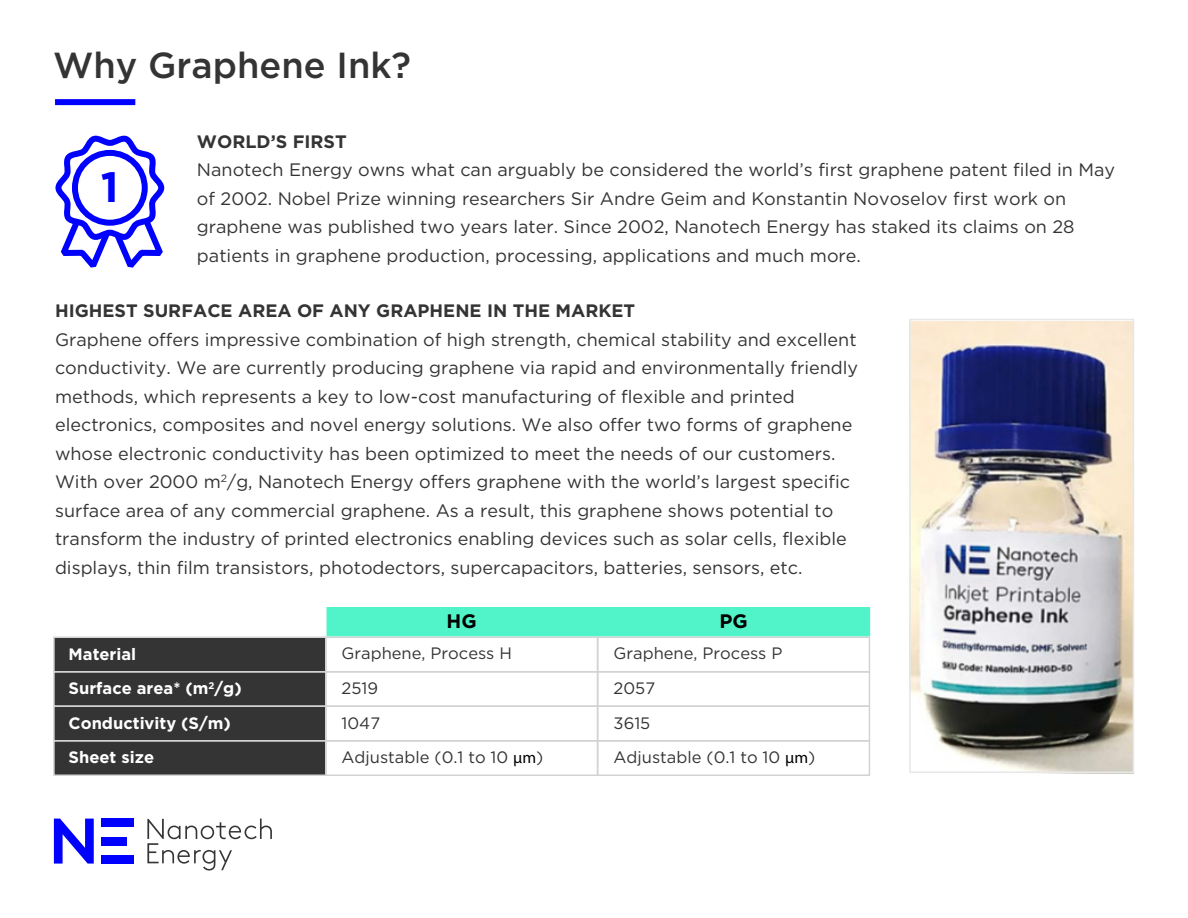
<style>
.page{position:relative;width:1188px;height:918px;background:#fff}
.page>*{position:absolute;margin:0;border:0;box-sizing:border-box;transform-origin:0 0}
.t1{font:700 42.45px "Gotham";color:#0001fe}
.t2{font:500 36.15px "Gotham";color:#343434}
.t3{font:700 19.5px "Gotham";color:#000}
.t4{font:18px/28.5px "Gotham";color:#343434}
.t5{font:700 18px "Gotham";color:#343434}
.t6{font:16.5px/34.5px "Gotham";color:#343434}
.t7{font:700 16.5px/34.5px "Gotham";color:#fff}
.s1{font-family:"Myriad Pro";color:#000}
</style>
<div class="page">
<div style="left:54px;top:637px;width:272px;height:138px;background:#343434"></div>
<div style="left:325px;top:606px;width:547px;height:32px;background:#51f4c9;border:2px solid #fff"></div>
<svg style="left:54px;top:819px;width:40px;height:45px"></svg>
<div style="left:101px;top:819px;width:33px;height:8px;background:#00f"></div>
<div style="left:101px;top:855px;width:33px;height:9px;background:#00f"></div>
<div style="left:101px;top:837px;width:26px;height:8px;background:#00f"></div>
<svg style="left:147px;top:819px;width:125px;height:52px"></svg>
<div style="left:55px;top:99px;width:80px;height:6px;background:#0001fe"></div>
<div style="left:53px;top:637px;width:274px;height:36px;border:2px solid #d1d3d4"></div>
<div style="left:53px;top:671px;width:274px;height:36px;border:2px solid #d1d3d4"></div>
<div style="left:53px;top:706px;width:274px;height:36px;border:2px solid #d1d3d4"></div>
<div style="left:53px;top:740px;width:274px;height:36px;border:2px solid #d1d3d4"></div>
<div style="left:325px;top:637px;width:273px;height:36px;border:2px solid #d1d3d4"></div>
<div style="left:325px;top:671px;width:273px;height:36px;border:2px solid #d1d3d4"></div>
<div style="left:325px;top:706px;width:273px;height:36px;border:2px solid #d1d3d4"></div>
<div style="left:325px;top:740px;width:273px;height:36px;border:2px solid #d1d3d4"></div>
<div style="left:597px;top:637px;width:273px;height:36px;border:2px solid #d1d3d4"></div>
<div style="left:597px;top:671px;width:273px;height:36px;border:2px solid #d1d3d4"></div>
<div style="left:597px;top:706px;width:273px;height:36px;border:2px solid #d1d3d4"></div>
<div style="left:597px;top:740px;width:273px;height:36px;border:2px solid #d1d3d4"></div>
<img style="left:912px;top:322px;width:221px;height:452px">
<div style="left:909px;top:319px;width:225px;height:454px;border:2px solid #e6e7e8"></div>
<svg style="left:55px;top:135px;width:110px;height:133px"></svg>
<div style="left:75px;top:153px;width:70px;height:70px;background:#fff;border-radius:50%"></div>
<div style="left:72px;top:150px;width:76px;height:76px;border:6px solid #0001fe;border-radius:50%"></div>
<h2 class="t2" style="left:53px;top:44px;width:360px">Why Graphene Ink?</h2>
<p class="t5" style="left:197px;top:131px;width:151px">WORLD’S FIRST</p>
<p class="t4" style="left:197px;top:155px;width:920px">Nanotech Energy owns what can arguably be considered the world’s first graphene patent filed in May of 2002. Nobel Prize winning researchers Sir Andre Geim and Konstantin Novoselov first work on graphene was published two years later. Since 2002, Nanotech Energy has staked its claims on 28 patients in graphene production, processing, applications and much more.</p>
<p class="t5" style="left:55px;top:300px;width:582px">HIGHEST SURFACE AREA OF ANY GRAPHENE IN THE MARKET</p>
<p class="t4" style="left:55px;top:325px;width:805px">Graphene offers impressive combination of high strength, chemical stability and excellent conductivity. We are currently producing graphene via rapid and environmentally friendly methods, which represents a key to low-cost manufacturing of flexible and printed electronics, composites and novel energy solutions. We also offer two forms of graphene whose electronic conductivity has been optimized to meet the needs of our customers.<br>With over 2000 m<sup>2</sup>/g, Nanotech Energy offers graphene with the world’s largest specific surface area of any commercial graphene. As a result, this graphene shows potential to transform the industry of printed electronics enabling devices such as solar cells, flexible displays, thin film transistors, photodectors, supercapacitors, batteries, sensors, etc.</p>
<h1 class="t1" style="left:101px;top:162px;width:19px">1</h1>
<p class="t3" style="left:447px;top:610px;width:32px">HG</p>
<p class="t3" style="left:719px;top:610px;width:30px">PG</p>
<p class="t7" style="left:69px;top:636px;width:175px">Material<br>Surface area* (m<sup>2</sup>/g)<br>Conductivity (S/m)<br>Sheet size</p>
<p class="t6" style="left:342px;top:636px;width:203px">Graphene, Process H<br>2519<br>1047<br>Adjustable (0.1 to 10 <span class="s1">μm</span>)</p>
<p class="t6" style="left:614px;top:636px;width:203px">Graphene, Process P<br>2057<br>3615<br>Adjustable (0.1 to 10 <span class="s1">μm</span>)</p>
</div>
